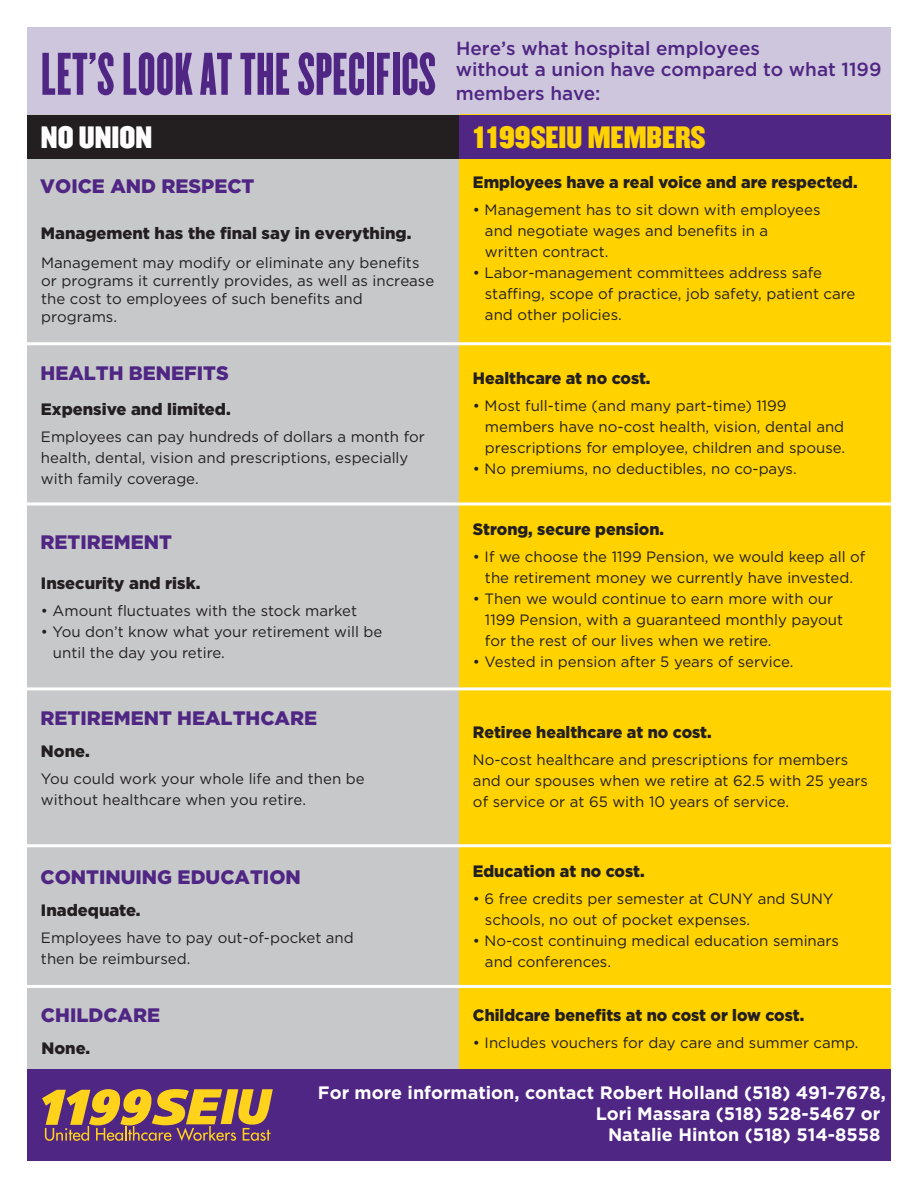
<style>
.page{position:relative;width:918px;height:1188px;background:#fff}
.page>*{position:absolute;margin:0;border:0;box-sizing:border-box;transform-origin:0 0}
.t1{font:52.5px "Champion HTF Featherweight";letter-spacing:.01em;color:#4f2683}
.t2{font:27px "Champion HTF Middleweight";color:#ffd200}
.t3{font:27px "Champion HTF Middleweight";color:#fff}
.t4{font:900 19.5px "Gotham";color:#4f2683}
.t5{font:500 19.05px/21px "Gotham";color:#4f2683}
.t6{font:700 18px "Gotham";color:#fff}
.t7{font:900 16.5px "Gotham";color:#231f20}
.t8{font:15px/21px "Gotham";color:#231f20}
.t9{font:15px/18px "Gotham";color:#221f20}
</style>
<div class="page">
<div style="left:27px;top:27px;width:864px;height:132px;background:#cec6dc"></div>
<div style="left:27px;top:115px;width:432px;height:1046px;background:#c7c8ca"></div>
<div style="left:459px;top:115px;width:432px;height:1046px;background:#ffd200"></div>
<div style="left:27px;top:115px;width:432px;height:44px;background:#231f20"></div>
<div style="left:459px;top:115px;width:432px;height:44px;background:#4f2683"></div>
<hr style="left:27px;top:342px;width:864px;height:3px;background:#fff">
<hr style="left:27px;top:502px;width:864px;height:3px;background:#fff">
<hr style="left:27px;top:687px;width:864px;height:3px;background:#fff">
<hr style="left:27px;top:844px;width:864px;height:3px;background:#fff">
<hr style="left:27px;top:985px;width:864px;height:3px;background:#fff">
<div style="left:27px;top:1069px;width:864px;height:92px;background:#4f2683"></div>
<svg style="left:42px;top:1089px;width:231px;height:52px"></svg>
<h1 class="t1" style="left:41px;top:42px;width:396px">LET'S LOOKAT THE SPECIFICS</h1>
<p class="t5" style="left:456px;top:37px;width:427px">Here’s what hospital employees<br>without a union have compared to what 1199</p>
<p class="t5" style="left:456px;top:82px;width:146px">members have:</p>
<h2 class="t3" style="left:41px;top:120px;width:113px">NO UNION</h2>
<h2 class="t2" style="left:473px;top:120px;width:234px">1199SEIU MEMBERS</h2>
<h3 class="t4" style="left:40px;top:172px;width:216px">VOICE AND RESPECT</h3>
<p class="t7" style="left:41px;top:222px;width:372px">Management has the final say in everything.</p>
<p class="t9" style="left:41px;top:253px;width:395px">Management may modify or eliminate any benefits or programs it currently provides, as well as increase the cost to employees of such benefits and programs.</p>
<h3 class="t4" style="left:40px;top:359px;width:190px">HEALTH BENEFITS</h3>
<p class="t7" style="left:41px;top:398px;width:191px">Expensive and limited.</p>
<p class="t8" style="left:41px;top:426px;width:385px">Employees can pay hundreds of dollars a month for health, dental, vision and prescriptions, especially with family coverage.</p>
<h3 class="t4" style="left:40px;top:529px;width:133px">RETIREMENT</h3>
<p class="t7" style="left:41px;top:572px;width:161px">Insecurity and risk.</p>
<p class="t8" style="left:41px;top:600px;width:318px">• Amount fluctuates with the stock market</p>
<p class="t8" style="left:53px;top:621px;width:331px;text-indent:-12px">• You don’t know what your retirement will be until the day you retire.</p>
<h3 class="t4" style="left:40px;top:704px;width:278px">RETIREMENT HEALTHCARE</h3>
<p class="t7" style="left:41px;top:740px;width:50px">None.</p>
<p class="t8" style="left:41px;top:768px;width:325px">You could work your whole life and then be without healthcare when you retire.</p>
<h3 class="t4" style="left:40px;top:864px;width:262px">CONTINUING EDUCATION</h3>
<p class="t7" style="left:41px;top:899px;width:101px">Inadequate.</p>
<p class="t8" style="left:41px;top:927px;width:314px">Employees have to pay out-of-pocket and then be reimbursed.</p>
<h3 class="t4" style="left:41px;top:1002px;width:121px">CHILDCARE</h3>
<p class="t7" style="left:41px;top:1037px;width:50px">None.</p>
<p class="t7" style="left:473px;top:171px;width:386px">Employees have a real voice and are respected.</p>
<p class="t8" style="left:485px;top:199px;width:337px;text-indent:-12px">• Management has to sit down with employees and negotiate wages and benefits in a written contract.</p>
<p class="t8" style="left:485px;top:262px;width:372px;text-indent:-12px">• Labor-management committees address safe staffing, scope of practice, job safety, patient care and other policies.</p>
<p class="t7" style="left:473px;top:366px;width:179px">Healthcare at no cost.</p>
<p class="t8" style="left:485px;top:395px;width:362px;text-indent:-12px">• Most full-time (and many part-time) 1199 members have no-cost health, vision, dental and prescriptions for employee, children and spouse.</p>
<p class="t8" style="left:473px;top:458px;width:325px">• No premiums, no deductibles, no co-pays.</p>
<p class="t7" style="left:473px;top:518px;width:193px">Strong, secure pension.</p>
<p class="t8" style="left:473px;top:546px;width:394px;text-align:center">• If we choose the 1199 Pension, we would keep all of the retirement money we currently have invested.</p>
<p class="t8" style="left:485px;top:588px;width:360px;text-indent:-12px">• Then we would continue to earn more with our<br>1199 Pension, with a guaranteed monthly payout for the rest of our lives when we retire.</p>
<p class="t8" style="left:473px;top:651px;width:322px">• Vested in pension after 5 years of service.</p>
<p class="t7" style="left:473px;top:720px;width:240px">Retiree healthcare at no cost.</p>
<p class="t8" style="left:473px;top:749px;width:397px">No-cost healthcare and prescriptions for members and our spouses when we retire at 62.5 with 25 years of service or at 65 with 10 years of service.</p>
<p class="t7" style="left:473px;top:860px;width:173px">Education at no cost.</p>
<p class="t8" style="left:485px;top:888px;width:350px;text-indent:-12px">• 6 free credits per semester at CUNY and SUNY schools, no out of pocket expenses.</p>
<p class="t8" style="left:485px;top:930px;width:356px;text-indent:-12px">• No-cost continuing medical education seminars and conferences.</p>
<p class="t7" style="left:473px;top:1004px;width:333px">Childcare benefits at no cost or low cost.</p>
<p class="t8" style="left:473px;top:1032px;width:387px">• Includes vouchers for day care and summer camp.</p>
<p class="t6" style="left:318px;top:1082px;width:569px">For more information, contact Robert Holland (518) 491-7678,</p>
<p class="t6" style="left:596px;top:1103px;width:286px">Lori Massara (518) 528-5467 or</p>
<p class="t6" style="left:608px;top:1125px;width:274px">Natalie Hinton (518) 514-8558</p>
</div>
